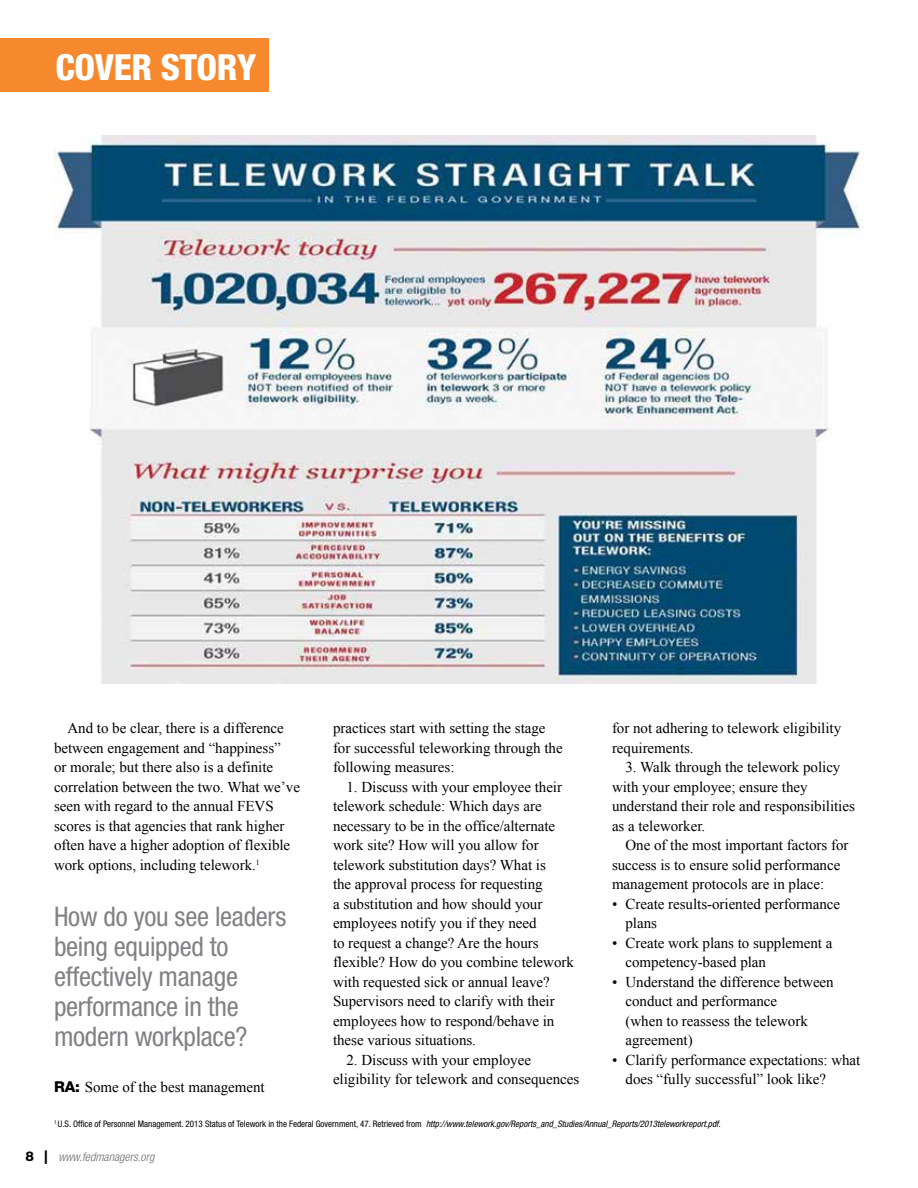
<style>
.page{position:relative;width:918px;height:1188px;background:#fff}
.page>*{position:absolute;margin:0;border:0;box-sizing:border-box;transform-origin:0 0}
.t1{font:800 condensed 36px "Helvetica Neue";letter-spacing:-.01em;color:#fff}
.t2{font:condensed 27px/30px "Helvetica Neue";letter-spacing:-.01em;color:#808285}
.t3{font:15px/19.5px "Times New Roman";color:#000}
.t4{font:italic 300 condensed 12px "Helvetica Neue";color:#6d6e71}
.t5{font:condensed 9px "Helvetica Neue";color:#000}
.s1{font-family:"Helvetica Neue";font-weight:800}
.s2{font-style:italic}
.s3{font-weight:800;font-style:normal;font-stretch:normal;font-size:13.5px;color:#000}
</style>
<div class="page">
<div style="left:0;top:38px;width:268px;height:54px;background:#f6882d"></div>
<img style="left:54px;top:135px;width:810px;height:548px">
<h1 class="t1" style="left:56px;top:45px;width:202px">COVER STORY</h1>
<p class="t3" style="left:54px;top:718px;width:248px;text-indent:14px">And to be clear, there is a difference between engagement and “happiness”<br>or morale; but there also is a definite correlation between the two. What we’ve seen with regard to the annual FEVS scores is that agencies that rank higher often have a higher adoption of flexible work options, including telework.<sup>1</sup></p>
<h2 class="t2" style="left:54px;top:901px;width:234px">How do you see leaders being equipped to effectively manage performance in the modern workplace?</h2>
<p class="t3" style="left:54px;top:1077px;width:212px"><span class="s1">RA:</span> Some of the best management</p>
<p class="t3" style="left:333px;top:718px;width:231px">practices start with setting the stage for successful teleworking through the following measures:</p>
<p class="t3" style="left:333px;top:777px;width:242px;text-indent:14px">1. Discuss with your employee their telework schedule: Which days are necessary to be in the office/alternate work site? How will you allow for telework substitution days? What is<br>the approval process for requesting<br>a substitution and how should your employees notify you if they need<br>to request a change? Are the hours flexible? How do you combine telework with requested sick or annual leave?<br>Supervisors need to clarify with their employees how to respond/behave in these various situations.</p>
<p class="t3" style="left:333px;top:1050px;width:248px;text-indent:14px">2. Discuss with your employee eligibility for telework and consequences</p>
<p class="t3" style="left:612px;top:718px;width:231px">for not adhering to telework eligibility requirements.</p>
<p class="t3" style="left:612px;top:757px;width:244px;text-indent:14px">3. Walk through the telework policy with your employee; ensure they understand their role and responsibilities as a teleworker.</p>
<p class="t3" style="left:612px;top:835px;width:238px;text-indent:14px">One of the most important factors for success is to ensure solid performance management protocols are in place:</p>
<p class="t3" style="left:626px;top:894px;width:216px;text-indent:-14px">• Create results-oriented performance plans</p>
<p class="t3" style="left:626px;top:933px;width:208px;text-indent:-14px">• Create work plans to supplement a competency-based plan</p>
<p class="t3" style="left:626px;top:972px;width:210px;text-indent:-14px">• Understand the difference between conduct and performance<br>(when to reassess the telework agreement)</p>
<p class="t3" style="left:626px;top:1050px;width:236px;text-indent:-14px">• Clarify performance expectations: what does “fully successful” look like?</p>
<p class="t5" style="left:54px;top:1119px;width:668px"><sup>1</sup> U.S. Office of Personnel Management. 2013 Status of Telework in the Federal Government, 47. Retrieved from <span class="s2">http://www.telework.gov/Reports_and_Studies/Annual_Reports/2013teleworkreport.pdf.</span></p>
<p class="t4" style="left:25px;top:1149px;width:130px"><span class="s3">8 |</span> www.fedmanagers.org</p>
</div>
